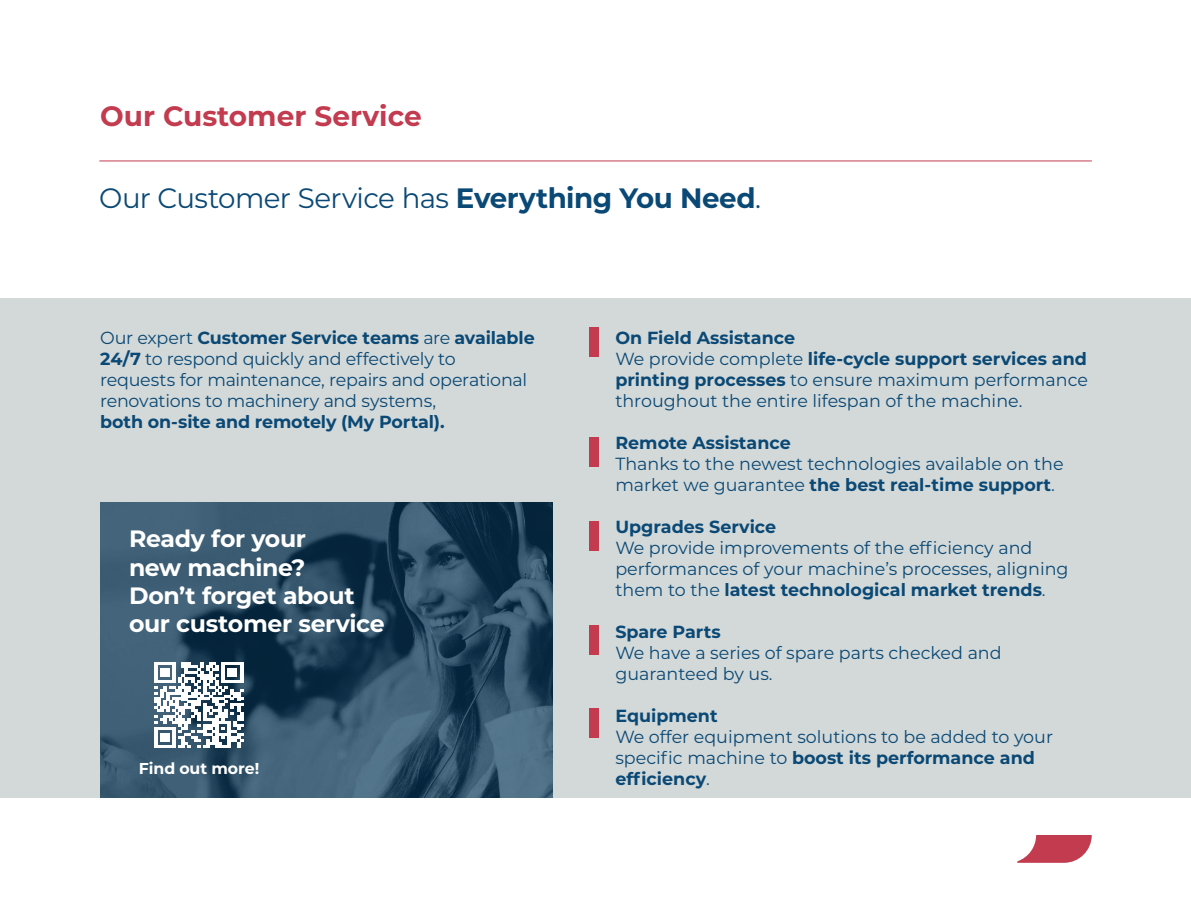
<style>
.page{position:relative;width:1191px;height:918px;background:#fff}
.page>*{position:absolute;margin:0;border:0;box-sizing:border-box;transform-origin:0 0}
.t1{font:28px "Montserrat";letter-spacing:-.025em;color:#0a4975}
.t2{font:700 28px "Montserrat";color:#c23b4f}
.t3{font:700 23.62px "Montserrat";letter-spacing:-.015em;color:#fff}
.t4{font:17.5px/21px "Montserrat";color:#0a4975}
.t5{font:700 17.5px "Montserrat";color:#0a4975}
.t6{font:700 15.75px "Montserrat";letter-spacing:-.005em;color:#fff}
.s1{font-weight:700}
</style>
<div class="page">
<div style="left:0;top:298px;width:1191px;height:499px;background:#d3d8d8"></div>
<hr style="left:99px;top:160px;width:992px;height:1px;background:#c23b4f">
<svg style="left:100px;top:502px;width:453px;height:295px;background:#2e4f66"></svg>
<div style="left:589px;top:327px;width:9px;height:30px;background:#c23b4f"></div>
<div style="left:589px;top:437px;width:9px;height:30px;background:#c23b4f"></div>
<div style="left:589px;top:521px;width:9px;height:30px;background:#c23b4f"></div>
<div style="left:589px;top:625px;width:9px;height:30px;background:#c23b4f"></div>
<div style="left:589px;top:708px;width:9px;height:30px;background:#c23b4f"></div>
<svg style="left:154px;top:662px;width:89px;height:86px;background:#a6b3bd"></svg>
<svg style="left:1017px;top:835px;width:74px;height:28px"></svg>
<p class="t2" style="left:100px;top:96px;width:323px">Our Customer Service</p>
<p class="t1" style="left:99px;top:178px;width:663px">Our Customer Service has <span class="s1">Everything You Need</span>.</p>
<p class="t4" style="left:100px;top:327px;width:436px">Our expert <span class="s1">Customer Service teams</span> are <span class="s1">available 24/7</span> to respond quickly and effectively to requests for maintenance, repairs and operational renovations to machinery and systems,</p>
<p class="t5" style="left:100px;top:409px;width:346px">both on-site and remotely (My Portal).</p>
<p class="t3" style="left:129px;top:522px;width:178px">Ready for your</p>
<p class="t3" style="left:129px;top:550px;width:178px">new machine?</p>
<p class="t3" style="left:129px;top:578px;width:227px">Don’t forget about</p>
<p class="t3" style="left:129px;top:607px;width:257px">our customer service</p>
<p class="t6" style="left:139px;top:756px;width:122px">Find out more!</p>
<p class="t5" style="left:615px;top:325px;width:181px">On Field Assistance</p>
<p class="t4" style="left:615px;top:348px;width:474px;text-align:justify">We provide complete <span class="s1">life-cycle support services and printing processes</span> to ensure maximum performance throughout the entire lifespan of the machine.</p>
<p class="t5" style="left:615px;top:430px;width:177px">Remote Assistance</p>
<p class="t4" style="left:615px;top:453px;width:450px">Thanks to the newest technologies available on the market we guarantee <span class="s1">the best real-time support</span>.</p>
<p class="t5" style="left:615px;top:514px;width:162px">Upgrades Service</p>
<p class="t4" style="left:615px;top:537px;width:418px">We provide improvements of the efficiency and</p>
<p class="t4" style="left:615px;top:558px;width:455px">performances of your machine’s processes, aligning them to the <span class="s1">latest technological market trends</span>.</p>
<p class="t5" style="left:615px;top:619px;width:107px">Spare Parts</p>
<p class="t4" style="left:615px;top:642px;width:388px">We have a series of spare parts checked and</p>
<p class="t4" style="left:615px;top:663px;width:159px">guaranteed by us.</p>
<p class="t5" style="left:615px;top:703px;width:104px">Equipment</p>
<p class="t4" style="left:615px;top:726px;width:439px">We offer equipment solutions to be added to your specific machine to <span class="s1">boost its performance and efficiency</span>.</p>
</div>
